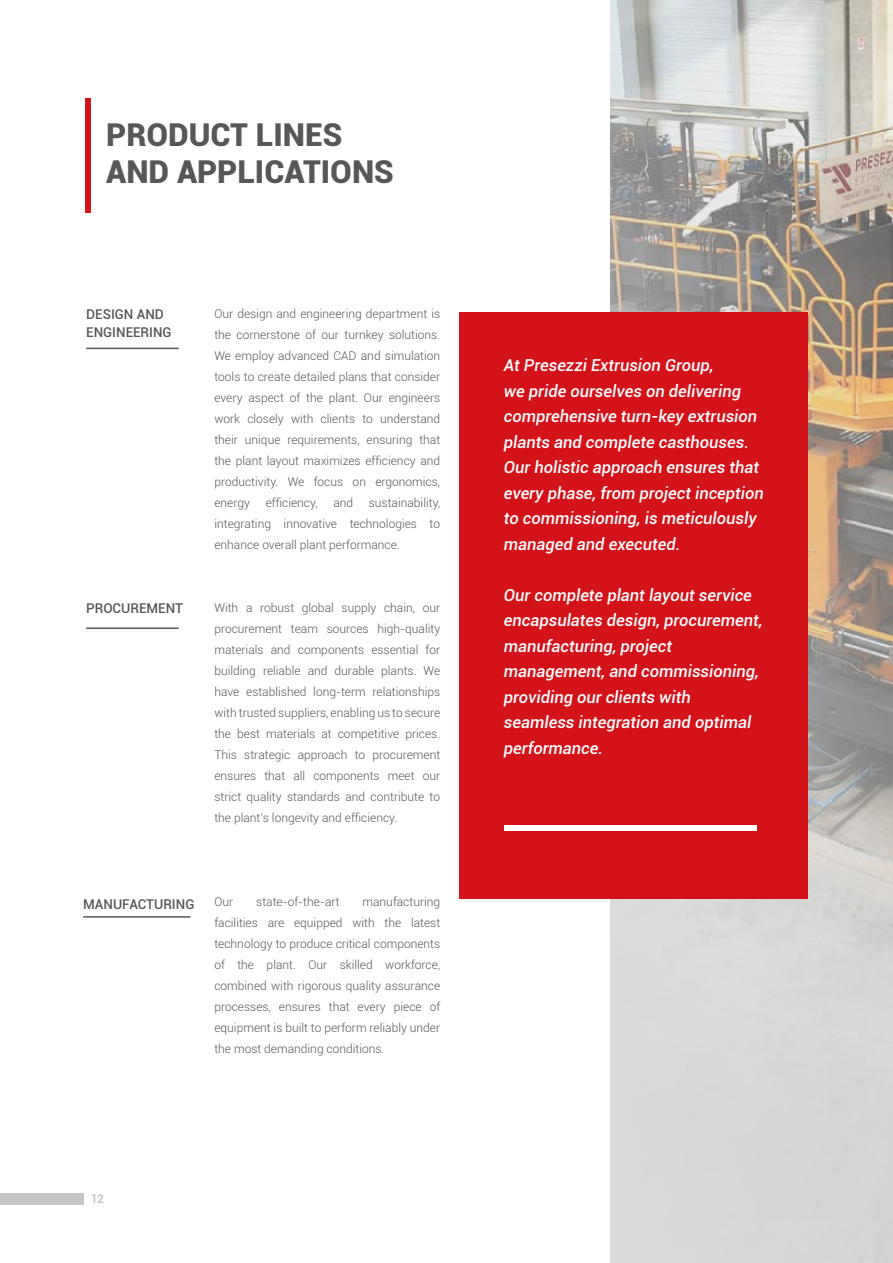
<style>
.page{position:relative;width:893px;height:1263px;background:#fff}
.page>*{position:absolute;margin:0;border:0;box-sizing:border-box;transform-origin:0 0}
.t1{font:900 31.5px/37.8px "Roboto";color:#575756}
.t2{font:italic 500 16.5px/25.5px "Roboto";color:#fff}
.t3{font:500 13.5px/18px "Roboto";color:#575756}
.t4{font:300 12px/21px "Roboto";color:#575756;text-align:justify}
.t5{font:700 12px "Roboto";color:#c6c6c6}
</style>
<div class="page">
<div style="left:0;top:1193px;width:83px;height:12px;background:#c6c6c6"></div>
<img style="left:610px;top:0;width:283px;height:1263px">
<div style="left:459px;top:313px;width:349px;height:586px;background:#d3121a"></div>
<div style="left:85px;top:98px;width:6px;height:115px;background:#d3121a"></div>
<div style="left:504px;top:825px;width:253px;height:6px;background:#fff"></div>
<hr style="left:83px;top:916px;width:108px;height:2px;background:#575756">
<hr style="left:86px;top:348px;width:93px;height:1px;background:#575756">
<hr style="left:86px;top:627px;width:93px;height:2px;background:#575756">
<h1 class="t1" style="left:106px;top:114px;width:289px">PRODUCT LINES<br>AND APPLICATIONS</h1>
<p class="t3" style="left:86px;top:304px;width:87px">DESIGN AND<br>ENGINEERING</p>
<p class="t3" style="left:86px;top:599px;width:98px">PROCUREMENT</p>
<p class="t4" style="left:214px;top:302px;width:227px">Our design and engineering department is the cornerstone of our turnkey solutions.<br>We employ advanced CAD and simulation tools to create detailed plans that consider every aspect of the plant. Our engineers work closely with clients to understand their unique requirements, ensuring that the plant layout maximizes efficiency and productivity. We focus on ergonomics, energy</p>
<p class="t4" style="left:266px;top:491px;width:53px">efficiency,</p>
<p class="t4" style="left:333px;top:491px;width:21px">and</p>
<p class="t4" style="left:214px;top:491px;width:227px;text-indent:154px">sustainability, integrating innovative technologies to enhance overall plant performance.</p>
<p class="t4" style="left:214px;top:596px;width:227px">With a robust global supply chain, our procurement team sources high-quality materials and components essential for building reliable and durable plants. We have established long-term relationships with trusted suppliers, enabling us to secure the best materials at competitive prices.<br>This strategic approach to procurement ensures that all components meet our strict quality standards and contribute to the plant’s longevity and efficiency.</p>
<p class="t3" style="left:83px;top:894px;width:113px">MANUFACTURING</p>
<p class="t4" style="left:214px;top:890px;width:227px;text-indent:148px">manufacturing facilities are equipped with the latest technology to produce critical components of the plant. Our skilled workforce, combined with rigorous quality assurance processes, ensures that every piece of equipment is built to perform reliably under the most demanding conditions.</p>
<p class="t4" style="left:214px;top:890px;width:20px">Our</p>
<p class="t4" style="left:256px;top:890px;width:85px">state-of-the-art</p>
<p class="t5" style="left:90px;top:1190px;width:15px">12</p>
<p class="t2" style="left:504px;top:352px;width:261px">At Presezzi Extrusion Group,<br>we pride ourselves on delivering comprehensive turn-key extrusion plants and complete casthouses.<br>Our holistic approach ensures that every phase, from project inception to commissioning, is meticulously managed and executed.</p>
<h2 class="t2" style="left:504px;top:581px;width:260px">Our complete plant layout service encapsulates design, procurement, manufacturing, project management, and commissioning, providing our clients with seamless integration and optimal performance.</h2>
</div>
